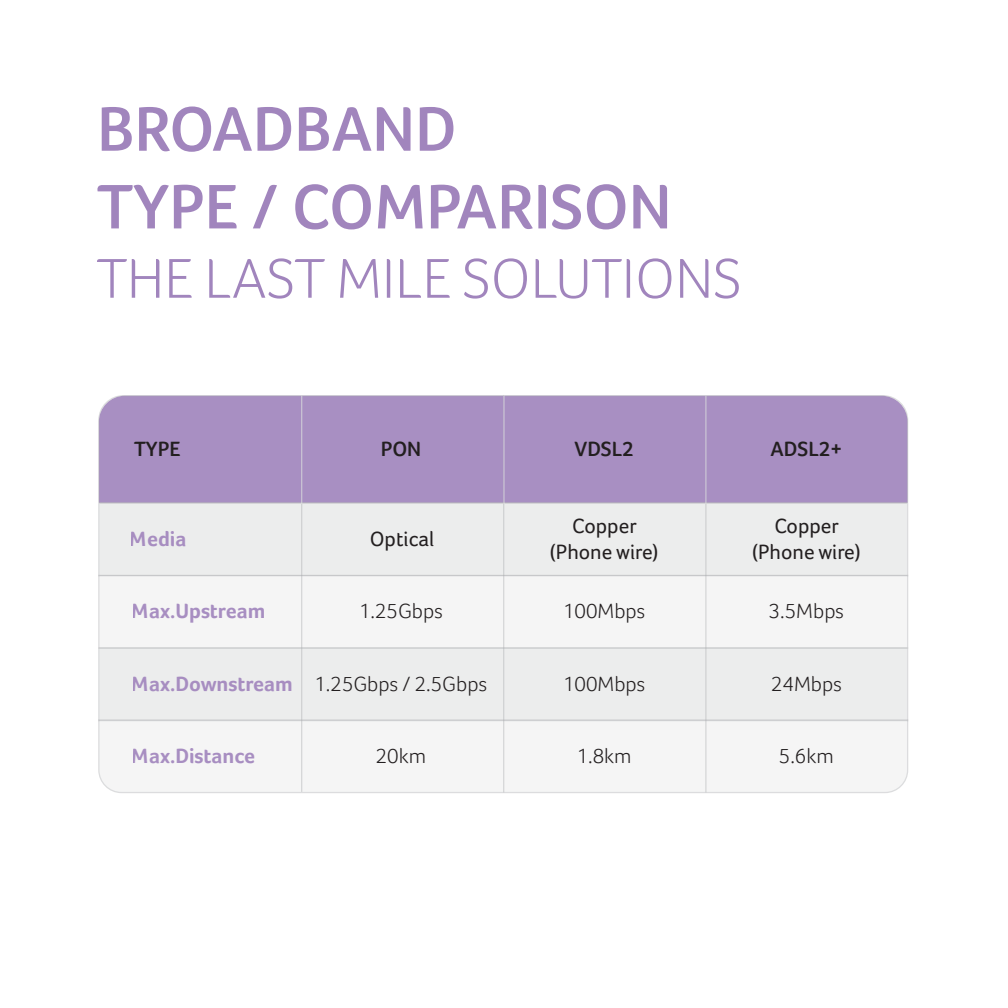
<style>
.page{position:relative;width:1008px;height:1008px;background:#fff}
.page>*{position:absolute;margin:0;border:0;box-sizing:border-box;transform-origin:0 0}
.t1{font:600 64.75px/77.7px "Acer Foco";color:#a185bd}
.t2{font:300 57.75px "Acer Foco";color:#a185bd}
.t3{font:300 21.35px "Acer Foco";color:#231f20}
.t4{font:700 21.35px "Acer Foco";color:#a185bd}
.t5{font:21.35px/25.6px "Acer Foco";color:#231f20;text-align:center}
.t6{font:600 21.35px "Acer Foco";color:#231f20}
</style>
<div class="page">
<div style="left:98px;top:503px;width:810px;height:73px;background:#eceded;border:1px solid #a7a9ac"></div>
<div style="left:98px;top:575px;width:810px;height:74px;background:#f5f5f5;border:1px solid #a7a9ac"></div>
<div style="left:98px;top:647px;width:810px;height:74px;background:#eceded;border:1px solid #a7a9ac"></div>
<div style="left:98px;top:719px;width:810px;height:74px;background:#f5f5f5"></div>
<hr style="left:301px;top:395px;width:1px;height:397px;background:#a7a9ac">
<hr style="left:503px;top:395px;width:1px;height:397px;background:#a7a9ac">
<hr style="left:705px;top:395px;width:2px;height:397px;background:#a7a9ac">
<div style="left:98px;top:395px;width:810px;height:108px;background:#a88fc2"></div>
<hr style="left:301px;top:395px;width:1px;height:109px;background:#fff">
<hr style="left:503px;top:395px;width:2px;height:109px;background:#fff">
<hr style="left:705px;top:395px;width:2px;height:109px;background:#fff">
<h1 class="t1" style="left:97px;top:89px;width:576px">BROADBAND<br>TYPE / COMPARISON</h1>
<h2 class="t2" style="left:97px;top:245px;width:646px">THE LAST MILE SOLUTIONS</h2>
<p class="t6" style="left:134px;top:436px;width:48px">TYPE</p>
<p class="t6" style="left:381px;top:436px;width:42px">PON</p>
<p class="t6" style="left:575px;top:436px;width:61px">VDSL2</p>
<p class="t6" style="left:771px;top:436px;width:73px">ADSL2+</p>
<p class="t4" style="left:130px;top:526px;width:58px">Media</p>
<p class="t5" style="left:370px;top:526px;width:66px">Optical</p>
<p class="t5" style="left:550px;top:513px;width:110px">Copper (Phone wire)</p>
<p class="t5" style="left:752px;top:513px;width:110px">Copper (Phone wire)</p>
<p class="t4" style="left:132px;top:598px;width:135px">Max.Upstream</p>
<p class="t3" style="left:359px;top:599px;width:85px">1.25Gbps</p>
<p class="t3" style="left:563px;top:599px;width:84px">100Mbps</p>
<p class="t3" style="left:769px;top:599px;width:77px">3.5Mbps</p>
<p class="t4" style="left:132px;top:671px;width:162px">Max.Downstream</p>
<p class="t3" style="left:314px;top:671px;width:174px">1.25Gbps / 2.5Gbps</p>
<p class="t3" style="left:563px;top:671px;width:84px">100Mbps</p>
<p class="t3" style="left:771px;top:671px;width:72px">24Mbps</p>
<p class="t4" style="left:132px;top:743px;width:125px">Max.Distance</p>
<p class="t3" style="left:376px;top:743px;width:52px">20km</p>
<p class="t3" style="left:577px;top:743px;width:57px">1.8km</p>
<p class="t3" style="left:779px;top:743px;width:57px">5.6km</p>
</div>
